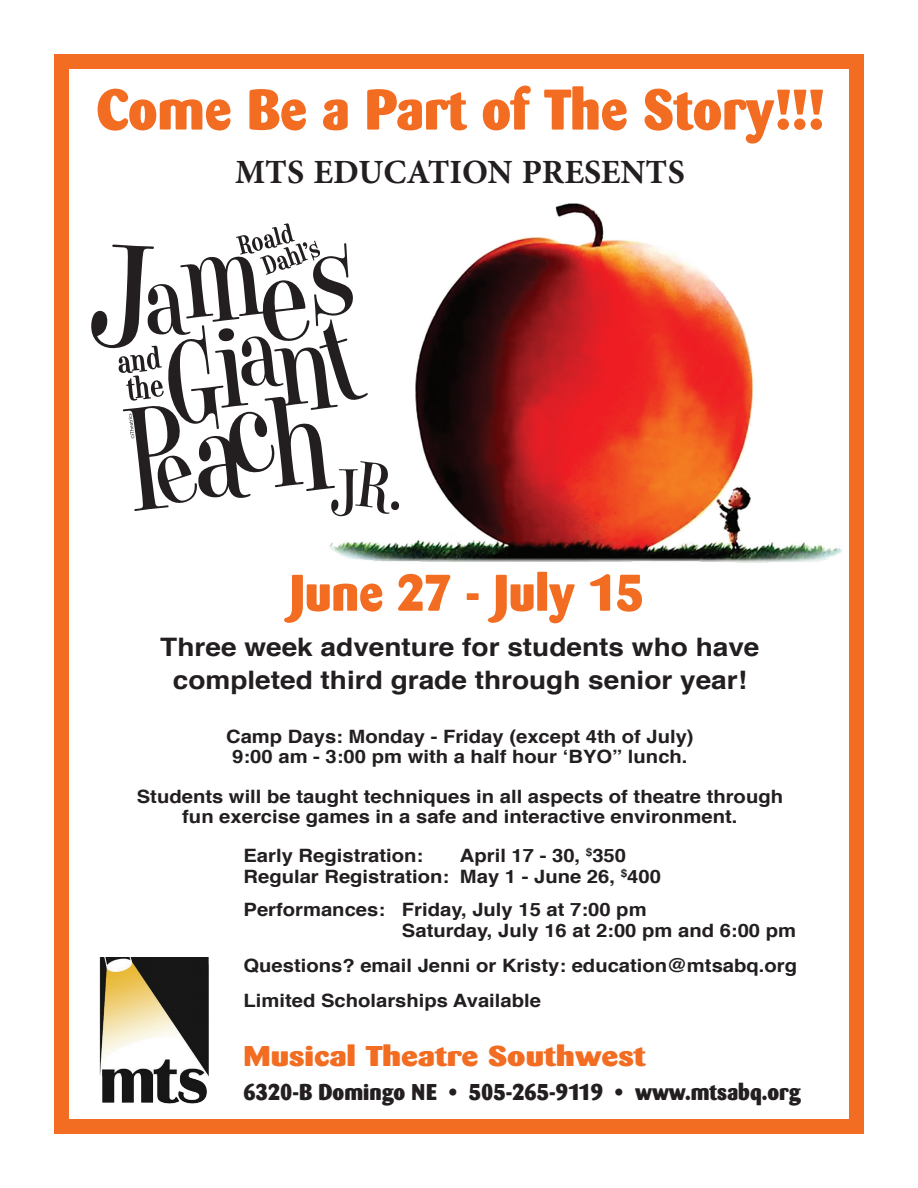
<style>
.page{position:relative;width:918px;height:1188px;background:#fff}
.page>*{position:absolute;margin:0;border:0;box-sizing:border-box;transform-origin:0 0}
.t1{font:800 56.55px "Barmeno";color:#f26c21}
.t2{font:800 50.85px "Barmeno";color:#f26c21}
.t3{font:700 33.9px "Minion Pro";color:#231f20}
.t4{font:800 28.35px "Barmeno";color:#f26c21;scale:1.25 1}
.t5{font:700 25.5px/32.5px "Helvetica";color:#231f20;text-align:center;scale:1.1 1}
.t6{font:800 22.65px "Barmeno";color:#231f20}
.t7{font:700 18.45px/19.8px "Helvetica";color:#231f20;scale:1.1 1}
</style>
<div class="page">
<div style="left:54px;top:54px;width:810px;height:1080px;border:15px solid #f26c21"></div>
<img style="left:329px;top:203px;width:513px;height:360px">
<svg style="left:91px;top:223px;width:299px;height:293px"></svg>
<div style="left:391px;top:501px;width:8px;height:9px;background:#231f20;border-radius:50%"></div>
<img style="left:99px;top:957px;width:109px;height:147px">
<h1 class="t1" style="left:96px;top:75px;width:729px">Come Be a Part of The Story!!!</h1>
<h3 class="t3" style="left:235px;top:149px;width:451px">MTS EDUCATION PRESENTS</h3>
<h2 class="t2" style="left:290px;top:561px;width:355px">June 27 - July 15</h2>
<h3 class="t5" style="left:160px;top:631px;width:546px">Three week adventure for students who have completed third grade through senior year!</h3>
<p class="t7" style="left:226px;top:727px;width:427px;text-align:center">Camp Days: Monday - Friday (except 4th of July)<br>9:00 am - 3:00 pm with a half hour ‘BYO” lunch.</p>
<p class="t7" style="left:137px;top:787px;width:589px;text-align:center">Students will be taught techniques in all aspects of theatre through fun exercise games in a safe and interactive environment.</p>
<p class="t7" style="left:244px;top:846px;width:165px">Early Registration:</p>
<p class="t7" style="left:244px;top:845px;width:381px;line-height:21.1px;text-indent:216px">April 17 - 30, <sup>$</sup>350<br>Regular Registration: May 1 - June 26, <sup>$</sup>400</p>
<p class="t7" style="left:402px;top:899px;width:360px;line-height:21.1px;text-indent:-158px">Performances: Friday, July 15 at 7:00 pm<br>Saturday, July 16 at 2:00 pm and 6:00 pm</p>
<p class="t7" style="left:244px;top:948px;width:505px;line-height:34.8px">Questions? email Jenni or Kristy: education@mtsabq.org<br>Limited Scholarships Available</p>
<h3 class="t4" style="left:244px;top:1038px;width:323px">Musical Theatre Southwest</h3>
<p class="t6" style="left:244px;top:1078px;width:559px">6320-B Domingo NE • 505-265-9119 • www.mtsabq.org</p>
</div>
